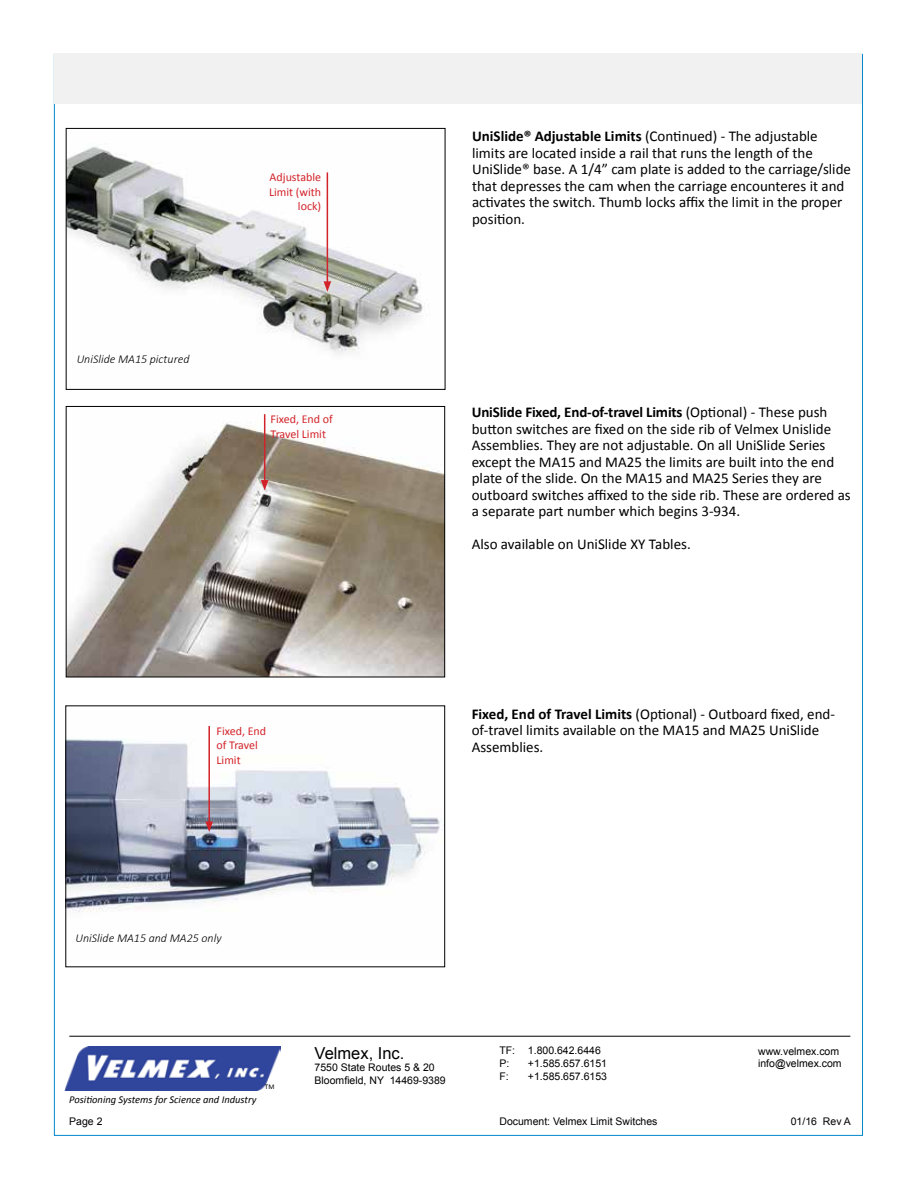
<style>
.page{position:relative;width:918px;height:1188px;background:#fff}
.page>*{position:absolute;margin:0;border:0;box-sizing:border-box;transform-origin:0 0}
.t1{font:16.5px "Arial";color:#000}
.t2{font:15px/16.5px "Calibri";color:#000}
.t3{font:12px/14.4px "Calibri";color:#d2232a}
.t4{font:italic 300 12px "Calibri";color:#000}
.t5{font:10.5px/12.6px "Arial";color:#000}
.t6{font:italic 10.5px "Calibri";color:#000}
.t7{font:7.2px "Calibri";color:#000}
.s1{font-weight:700}
</style>
<div class="page">
<div style="left:55px;top:53px;width:807px;height:51px;background:#f1f1f2"></div>
<img style="left:65px;top:1047px;width:215px;height:43px">
<hr style="left:69px;top:1036px;width:781px;height:1px;background:#000">
<img style="left:68px;top:414px;width:375px;height:261px">
<div style="left:66px;top:406px;width:379px;height:271px;border:1px solid #000"></div>
<img style="left:68px;top:146px;width:355px;height:208px">
<div style="left:66px;top:128px;width:379px;height:262px;border:1px solid #000"></div>
<hr style="left:327px;top:172px;width:1px;height:112px;background:#d2232a">
<svg style="left:324px;top:281px;width:7px;height:11px"></svg>
<hr style="left:264px;top:414px;width:1px;height:68px;background:#d2232a">
<svg style="left:261px;top:480px;width:8px;height:11px"></svg>
<img style="left:68px;top:738px;width:375px;height:174px">
<hr style="left:208px;top:726px;width:2px;height:98px;background:#d2232a">
<svg style="left:205px;top:822px;width:8px;height:10px"></svg>
<p class="t4" style="left:77px;top:352px;width:114px">UniSlide MA15 pictured</p>
<p class="t3" style="left:269px;top:170px;width:54px;text-align:right">Adjustable<br>Limit (with lock)</p>
<p class="t3" style="left:271px;top:412px;width:64px">Fixed, End of<br>Travel Limit</p>
<p class="t3" style="left:217px;top:724px;width:51px">Fixed, End of Travel<br>Limit</p>
<p class="t2" style="left:472px;top:128px;width:381px"><span class="s1">UniSlide® Adjustable Limits</span> (Continued) - The adjustable limits are located inside a rail that runs the length of the UniSlide® base. A 1/4” cam plate is added to the carriage/slide that depresses the cam when the carriage encounteres it and activates the switch. Thumb locks affix the limit in the proper position.</p>
<p class="t2" style="left:472px;top:404px;width:381px"><span class="s1">UniSlide Fixed, End-of-travel Limits</span> (Optional) - These push button switches are fixed on the side rib of Velmex Unislide Assemblies. They are not adjustable. On all UniSlide Series except the MA15 and MA25 the limits are built into the end plate of the slide. On the MA15 and MA25 Series they are outboard switches affixed to the side rib. These are ordered as a separate part number which begins 3-934.</p>
<p class="t2" style="left:472px;top:536px;width:221px">Also available on UniSlide XY Tables.</p>
<p class="t2" style="left:472px;top:705px;width:365px"><span class="s1">Fixed, End of Travel Limits</span> (Optional) - Outboard fixed, end&shy;of-travel limits available on the MA15 and MA25 UniSlide<br>Assemblies.</p>
<p class="t4" style="left:76px;top:931px;width:147px">UniSlide MA15 and MA25 only</p>
<p class="t6" style="left:69px;top:1093px;width:189px">Positioning Systems for Science and Industry</p>
<p class="t7" style="left:265px;top:1082px;width:11px">TM</p>
<p class="t1" style="left:315px;top:1042px;width:91px">Velmex, Inc.</p>
<p class="t5" style="left:315px;top:1061px;width:133px">7550 State Routes 5 &amp; 20<br>Bloomfield, NY 14469-9389</p>
<p class="t5" style="left:499px;top:1044px;width:103px">TF: 1.800.642.6446<br>P:</p>
<p class="t5" style="left:528px;top:1057px;width:81px">+1.585.657.6151</p>
<p class="t5" style="left:499px;top:1070px;width:11px">F:</p>
<p class="t5" style="left:528px;top:1070px;width:81px">+1.585.657.6153</p>
<p class="t5" style="left:758px;top:1045px;width:85px">www.velmex.com info@velmex.com</p>
<p class="t5" style="left:69px;top:1115px;width:35px">Page 2</p>
<p class="t5" style="left:499px;top:1115px;width:160px">Document: Velmex Limit Switches</p>
<p class="t5" style="left:791px;top:1115px;width:62px">01/16 Rev A</p>
</div>
